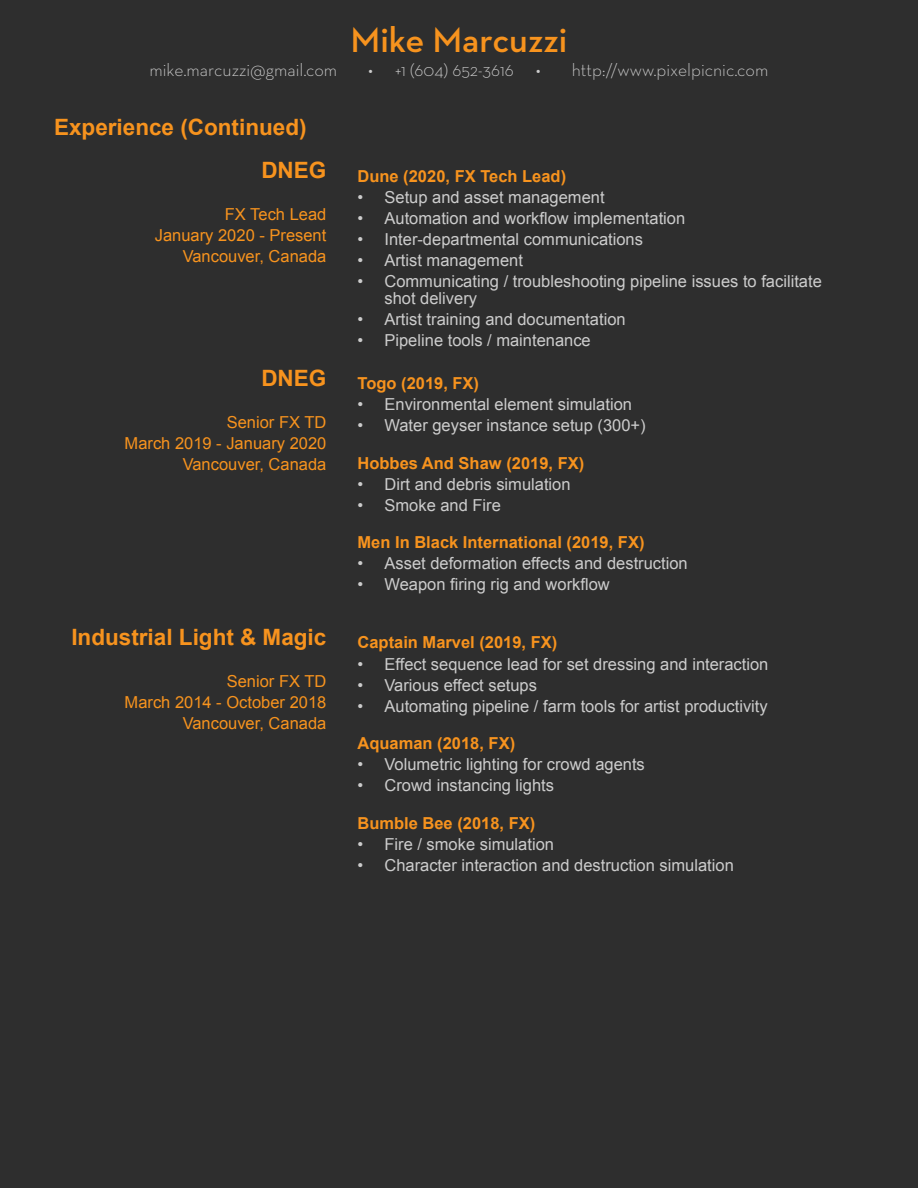
<style>
.page{position:relative;width:918px;height:1188px;background:#2e2e2e}
.page>*{position:absolute;margin:0;border:0;box-sizing:border-box;transform-origin:0 0}
.t1{font:600 36px "Neutra Text";color:#f7931e}
.t2{font:700 22.5px "Arial";color:#f7931e}
.t3{font:300 18px "Neutra Text";color:#ccc}
.t4{font:16.5px/16.5px "Arial";color:#ccc}
.t5{font:700 16.5px "Arial";color:#f7931e}
.t6{font:16.5px/21px "Arial";color:#f7931e;text-align:right}
</style>
<div class="page">
<h1 class="t1" style="left:351px;top:18px;width:218px">Mike Marcuzzi</h1>
<p class="t3" style="left:150px;top:58px;width:189px">mike.marcuzzi@gmail.com</p>
<p class="t3" style="left:368px;top:58px;width:174px">• +1 (604) 652-3616 •</p>
<p class="t3" style="left:572px;top:58px;width:198px">http://www.pixelpicnic.com</p>
<h2 class="t2" style="left:54px;top:112px;width:254px">Experience (Continued)</h2>
<h2 class="t2" style="left:261px;top:156px;width:67px">DNEG</h2>
<p class="t6" style="left:155px;top:204px;width:173px">FX Tech Lead<br>January 2020 - Present<br>Vancouver, Canada</p>
<h2 class="t2" style="left:261px;top:363px;width:67px">DNEG</h2>
<p class="t6" style="left:125px;top:411px;width:203px">Senior FX TD<br>March 2019 - January 2020<br>Vancouver, Canada</p>
<h2 class="t2" style="left:71px;top:622px;width:257px">Industrial Light &amp; Magic</h2>
<p class="t6" style="left:125px;top:671px;width:203px">Senior FX TD<br>March 2014 - October 2018<br>Vancouver, Canada</p>
<p class="t5" style="left:357px;top:165px;width:210px">Dune (2020, FX Tech Lead)</p>
<p class="t4" style="left:357px;top:189px;width:249px">• Setup and asset management</p>
<p class="t4" style="left:357px;top:210px;width:329px">• Automation and workflow implementation</p>
<p class="t4" style="left:357px;top:231px;width:287px">• Inter-departmental communications</p>
<p class="t4" style="left:357px;top:252px;width:167px">• Artist management</p>
<p class="t4" style="left:384px;top:273px;width:439px;text-indent:-27px">• Communicating / troubleshooting pipeline issues to facilitate shot delivery</p>
<p class="t4" style="left:357px;top:311px;width:270px">• Artist training and documentation</p>
<p class="t4" style="left:357px;top:332px;width:235px">• Pipeline tools / maintenance</p>
<p class="t5" style="left:358px;top:373px;width:123px">Togo (2019, FX)</p>
<p class="t4" style="left:358px;top:396px;width:276px">• Environmental element simulation</p>
<p class="t4" style="left:358px;top:417px;width:290px">• Water geyser instance setup (300+)</p>
<p class="t5" style="left:358px;top:452px;width:228px">Hobbes And Shaw (2019, FX)</p>
<p class="t4" style="left:358px;top:476px;width:215px">• Dirt and debris simulation</p>
<p class="t4" style="left:358px;top:497px;width:145px">• Smoke and Fire</p>
<p class="t5" style="left:358px;top:532px;width:289px">Men In Black International (2019, FX)</p>
<p class="t4" style="left:358px;top:555px;width:332px">• Asset deformation effects and destruction</p>
<p class="t4" style="left:358px;top:576px;width:254px">• Weapon firing rig and workflow</p>
<p class="t5" style="left:357px;top:632px;width:201px">Captain Marvel (2019, FX)</p>
<p class="t4" style="left:357px;top:656px;width:412px">• Effect sequence lead for set dressing and interaction</p>
<p class="t4" style="left:357px;top:677px;width:181px">• Various effect setups</p>
<p class="t4" style="left:357px;top:698px;width:412px">• Automating pipeline / farm tools for artist productivity</p>
<p class="t5" style="left:357px;top:732px;width:159px">Aquaman (2018, FX)</p>
<p class="t4" style="left:357px;top:756px;width:289px">• Volumetric lighting for crowd agents</p>
<p class="t4" style="left:357px;top:777px;width:198px">• Crowd instancing lights</p>
<p class="t5" style="left:357px;top:812px;width:179px">Bumble Bee (2018, FX)</p>
<p class="t4" style="left:357px;top:836px;width:198px">• Fire / smoke simulation</p>
<p class="t4" style="left:357px;top:857px;width:378px">• Character interaction and destruction simulation</p>
</div>
